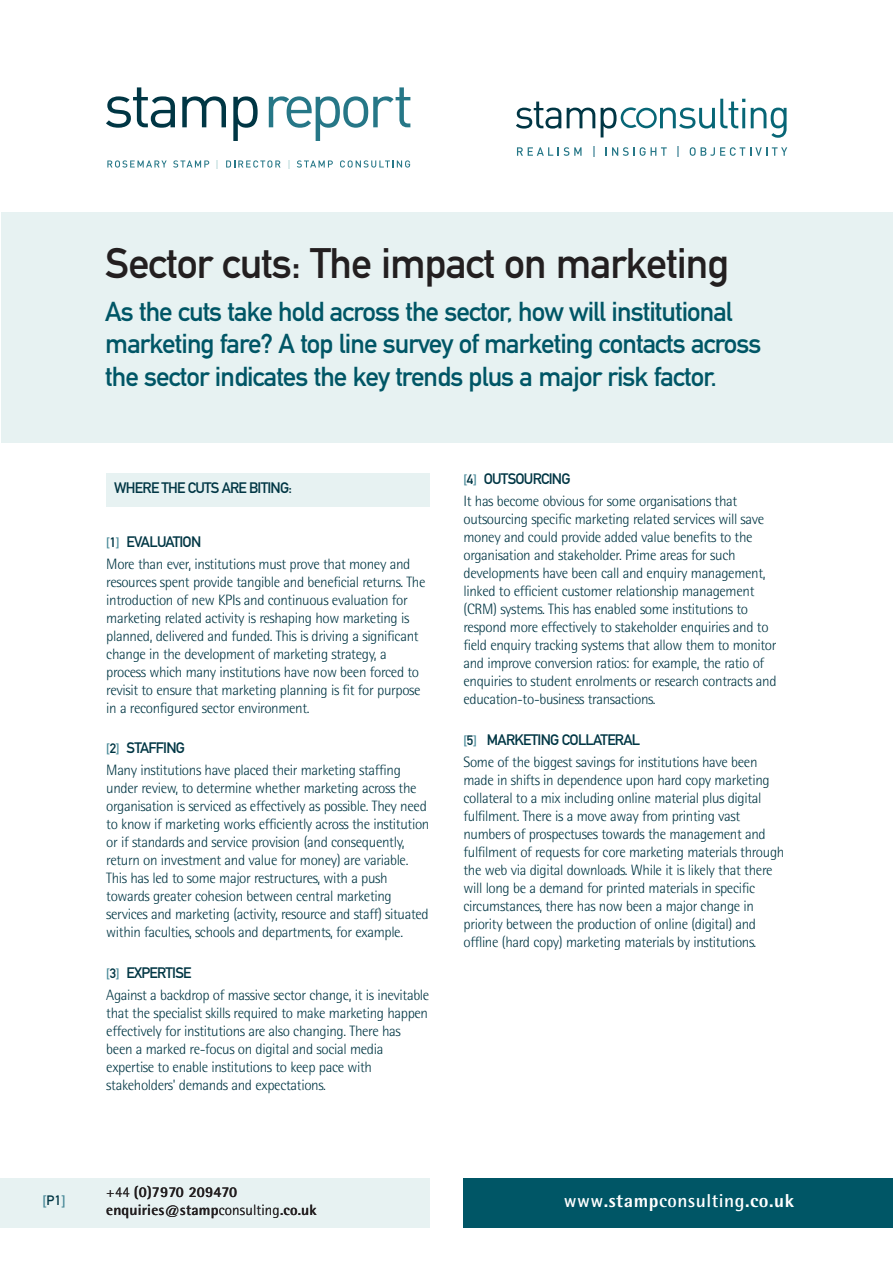
<style>
.page{position:relative;width:893px;height:1263px;background:#fff}
.page>*{position:absolute;margin:0;border:0;box-sizing:border-box;transform-origin:0 0}
.t1{font:42px "DIN Mittelschrift";letter-spacing:-.025em;color:#231f20}
.t2{font:27px/32.4px "DIN Mittelschrift";letter-spacing:-.035em;color:#005666}
.t3{font:700 18.75px "Rotis Semi Sans";letter-spacing:.025em;color:#fff}
.t4{font:300 18.75px "Rotis Semi Sans";color:#fff}
.t5{font:300 15px/18px "Rotis Semi Sans";letter-spacing:-.025em;color:#003644}
.t6{font:15px "DIN Mittelschrift";letter-spacing:-.05em;color:#003644}
.t7{font:700 15px/18px "Rotis Semi Sans";letter-spacing:.01em;color:#231f20}
.t8{font:15px "DIN Mittelschrift";color:#488998}
.s1{font-size:13.5px;color:#488998}
.s2{font-size:13.5px}
.s3{font-weight:300}
.s4{font-size:13.5px;color:#003644}
.s5{font-weight:800}
.s6{font-weight:700}
</style>
<div class="page">
<div style="left:106px;top:473px;width:323px;height:33px;background:#e7f2f2"></div>
<div style="left:0;top:1178px;width:429px;height:49px;background:#e7f2f2"></div>
<svg style="left:516px;top:102px;width:45px;height:27px"></svg>
<svg style="left:567px;top:108px;width:28px;height:20px"></svg>
<svg style="left:517px;top:147px;width:65px;height:9px"></svg>
<svg style="left:605px;top:147px;width:62px;height:9px"></svg>
<svg style="left:677px;top:146px;width:2px;height:11px"></svg>
<svg style="left:690px;top:147px;width:97px;height:9px"></svg>
<svg style="left:601px;top:99px;width:185px;height:39px"></svg>
<div style="left:463px;top:1178px;width:430px;height:49px;background:#005666"></div>
<div style="left:1px;top:213px;width:892px;height:230px;background:#e7f2f2"></div>
<svg style="left:106px;top:87px;width:69px;height:41px"></svg>
<svg style="left:182px;top:96px;width:44px;height:31px"></svg>
<svg style="left:233px;top:96px;width:25px;height:45px"></svg>
<svg style="left:269px;top:87px;width:141px;height:54px"></svg>
<svg style="left:107px;top:160px;width:60px;height:8px"></svg>
<svg style="left:173px;top:160px;width:36px;height:8px"></svg>
<svg style="left:226px;top:160px;width:54px;height:8px"></svg>
<svg style="left:297px;top:160px;width:36px;height:8px"></svg>
<svg style="left:340px;top:160px;width:70px;height:8px"></svg>
<h1 class="t1" style="left:105px;top:248px;width:625px">Sector cuts: The impact on marketing</h1>
<h2 class="t2" style="left:105px;top:298px;width:658px">As the cuts take hold across the sector, how will institutional marketing fare? A top line survey of marketing contacts across the sector indicates the key trends plus a major risk factor.</h2>
<p class="t6" style="left:114px;top:482px;width:179px">WHERE THE CUTS ARE BITING:</p>
<p class="t6" style="left:106px;top:536px;width:96px"><span class="s1">[</span><span class="s2">1</span><span class="s1">]</span> EVALUATION</p>
<p class="t5" style="left:106px;top:556px;width:321px">More than ever, institutions must prove that money and resources spent provide tangible and beneficial returns. The introduction of new KPIs and continuous evaluation for marketing related activity is reshaping how marketing is planned, delivered and funded. This is driving a significant change in the development of marketing strategy, a process which many institutions have now been forced to revisit to ensure that marketing planning is fit for purpose in a reconfigured sector environment.</p>
<p class="t6" style="left:106px;top:743px;width:80px"><span class="s1">[</span><span class="s2">2</span><span class="s1">]</span> STAFFING</p>
<p class="t5" style="left:106px;top:763px;width:325px">Many institutions have placed their marketing staffing under review, to determine whether marketing across the organisation is serviced as effectively as possible. They need to know if marketing works efficiently across the institution or if standards and service provision (and consequently, return on investment and value for money) are variable.<br>This has led to some major restructures, with a push towards greater cohesion between central marketing services and marketing (activity, resource and staff) situated within faculties, schools and departments, for example.</p>
<p class="t6" style="left:106px;top:967px;width:87px"><span class="s1">[</span><span class="s2">3</span><span class="s1">]</span> EXPERTISE</p>
<p class="t5" style="left:106px;top:987px;width:325px">Against a backdrop of massive sector change, it is inevitable that the specialist skills required to make marketing happen effectively for institutions are also changing. There has been a marked re-focus on digital and social media expertise to enable institutions to keep pace with stakeholders' demands and expectations.</p>
<p class="t6" style="left:463px;top:474px;width:109px"><span class="s1">[</span><span class="s2">4</span><span class="s1">]</span> OUTSOURCING</p>
<p class="t5" style="left:463px;top:494px;width:315px">It has become obvious for some organisations that outsourcing specific marketing related services will save money and could provide added value benefits to the organisation and stakeholder. Prime areas for such developments have been call and enquiry management, linked to efficient customer relationship management (CRM) systems. This has enabled some institutions to respond more effectively to stakeholder enquiries and to field enquiry tracking systems that allow them to monitor and improve conversion ratios: for example, the ratio of enquiries to student enrolments or research contracts and education-to-business transactions.</p>
<p class="t6" style="left:463px;top:734px;width:178px"><span class="s1">[</span><span class="s2">5</span><span class="s1">]</span> MARKETING COLLATERAL</p>
<p class="t5" style="left:463px;top:754px;width:322px">Some of the biggest savings for institutions have been made in shifts in dependence upon hard copy marketing collateral to a mix including online material plus digital fulfilment. There is a move away from printing vast numbers of prospectuses towards the management and fulfilment of requests for core marketing materials through the web via digital downloads. While it is likely that there will long be a demand for printed materials in specific circumstances, there has now been a major change in priority between the production of online (digital) and offline (hard copy) marketing materials by institutions.</p>
<p class="t7" style="left:106px;top:1185px;width:212px"><span class="s3">+44</span> (0)7970 209470 enquiries<span class="s3">@</span>stamp<span class="s3">consulting</span>.co.uk</p>
<p class="t8" style="left:42px;top:1195px;width:25px">[<span class="s4">P1</span>]</p>
<p class="t3" style="left:564px;top:1194px;width:232px">www<span class="s5">.stamp</span>consulting<span class="s5">.co.uk</span></p>
<p class="t4" style="left:570px;top:1194px;width:101px">www.<span class="s6">stamp</span>c</p>
<p class="t3" style="left:721px;top:1194px;width:68px"><span class="s3">ng</span>.co.uk</p>
</div>
